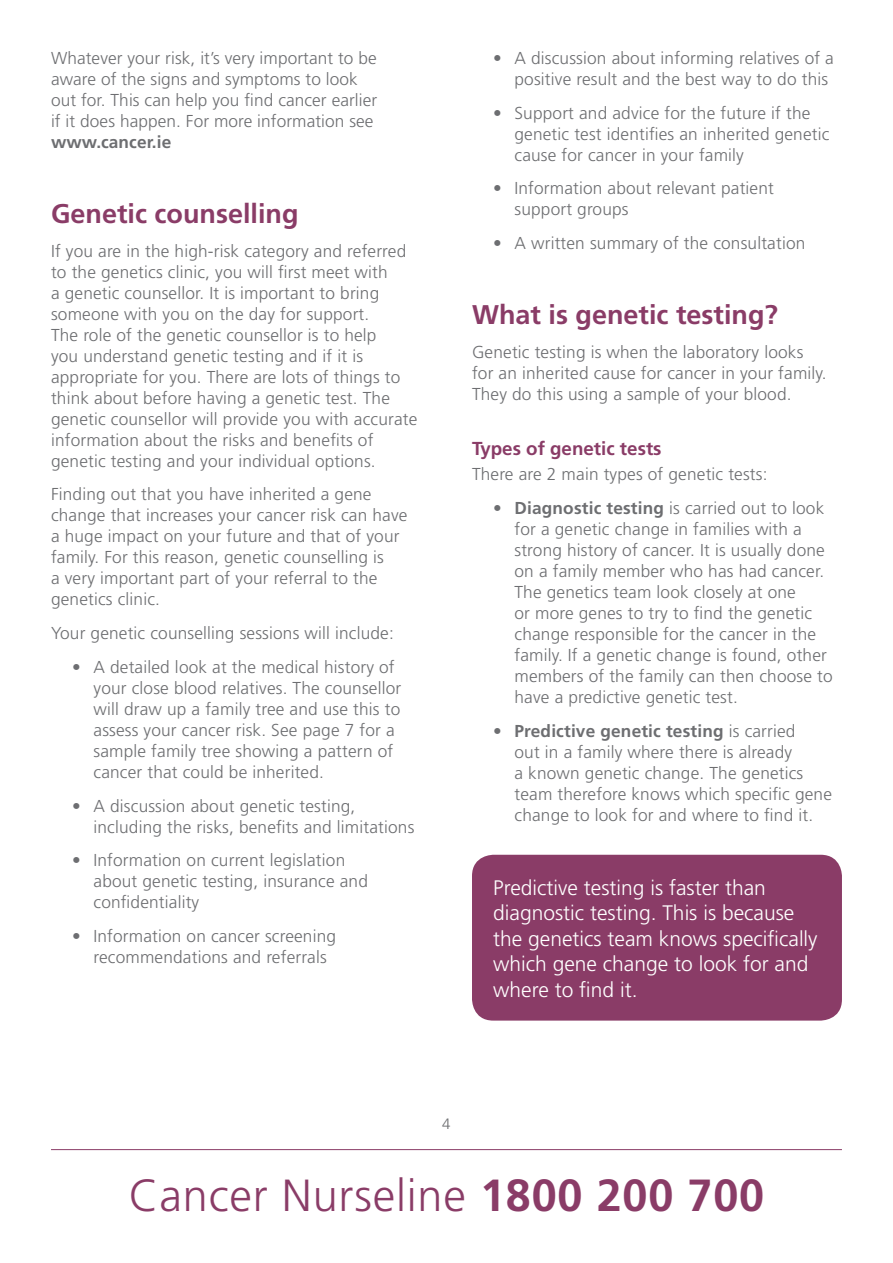
<style>
.page{position:relative;width:893px;height:1263px;background:#fff}
.page>*{position:absolute;margin:0;border:0;box-sizing:border-box;transform-origin:0 0}
.t1{font:300 45px "Frutiger";letter-spacing:.02em;color:#8a3c67}
.t2{font:700 27px "Frutiger";color:#8a3c67}
.t3{font:300 21px/25.5px "Frutiger";color:#fff}
.t4{font:700 18.75px "Frutiger";color:#8a3c67}
.t5{font:300 17.25px/21px "Frutiger";letter-spacing:.01em;color:#6d6e71}
.t6{font:700 17.25px "Frutiger";letter-spacing:.005em;color:#6d6e71}
.t7{font:300 15px "Frutiger";color:#6d6e71}
.s1{font-weight:700}
</style>
<div class="page">
<hr style="left:51px;top:1149px;width:791px;height:1px;background:#8a3c67">
<div style="left:472px;top:855px;width:370px;height:165px;background:#8a3c67;border-radius:21px"></div>
<p class="t5" style="left:51px;top:48px;width:328px">Whatever your risk, it’s very important to be aware of the signs and symptoms to look out for. This can help you find cancer earlier if it does happen. For more information see</p>
<p class="t6" style="left:51px;top:132px;width:122px">www.cancer.ie</p>
<h2 class="t2" style="left:51px;top:198px;width:249px">Genetic counselling</h2>
<p class="t5" style="left:51px;top:241px;width:368px">If you are in the high-risk category and referred to the genetics clinic, you will first meet with<br>a genetic counsellor. It is important to bring someone with you on the day for support.<br>The role of the genetic counsellor is to help<br>you understand genetic testing and if it is appropriate for you. There are lots of things to think about before having a genetic test. The genetic counsellor will provide you with accurate information about the risks and benefits of genetic testing and your individual options.</p>
<p class="t5" style="left:51px;top:484px;width:358px">Finding out that you have inherited a gene change that increases your cancer risk can have a huge impact on your future and that of your family. For this reason, genetic counselling is<br>a very important part of your referral to the genetics clinic.</p>
<p class="t5" style="left:51px;top:623px;width:344px">Your genetic counselling sessions will include:</p>
<p class="t5" style="left:94px;top:657px;width:309px;text-indent:-21px">• A detailed look at the medical history of your close blood relatives. The counsellor will draw up a family tree and use this to assess your cancer risk. See page 7 for a sample family tree showing a pattern of cancer that could be inherited.</p>
<p class="t5" style="left:94px;top:795px;width:322px;text-indent:-21px">• A discussion about genetic testing, including the risks, benefits and limitations</p>
<p class="t5" style="left:94px;top:850px;width:276px;text-indent:-21px">• Information on current legislation about genetic testing, insurance and confidentiality</p>
<p class="t5" style="left:94px;top:926px;width:244px;text-indent:-21px">• Information on cancer screening recommendations and referrals</p>
<p class="t5" style="left:514px;top:48px;width:321px;text-indent:-21px">• A discussion about informing relatives of a positive result and the best way to do this</p>
<p class="t5" style="left:514px;top:102px;width:316px;text-indent:-21px">• Support and advice for the future if the genetic test identifies an inherited genetic cause for cancer in your family</p>
<p class="t5" style="left:514px;top:178px;width:261px;text-indent:-21px">• Information about relevant patient support groups</p>
<p class="t5" style="left:493px;top:233px;width:314px">• A written summary of the consultation</p>
<h2 class="t2" style="left:472px;top:299px;width:308px">What is genetic testing?</h2>
<p class="t5" style="left:472px;top:342px;width:356px">Genetic testing is when the laboratory looks for an inherited cause for cancer in your family.<br>They do this using a sample of your blood.</p>
<p class="t4" style="left:472px;top:437px;width:191px">Types of genetic tests</p>
<p class="t5" style="left:472px;top:464px;width:297px">There are 2 main types of genetic tests:</p>
<p class="t5" style="left:514px;top:498px;width:320px;text-indent:-21px">• <span class="s1">Diagnostic testing</span> is carried out to look for a genetic change in families with a strong history of cancer. It is usually done on a family member who has had cancer.<br>The genetics team look closely at one<br>or more genes to try to find the genetic change responsible for the cancer in the family. If a genetic change is found, other members of the family can then choose to have a predictive genetic test.</p>
<p class="t5" style="left:514px;top:720px;width:319px;text-indent:-21px">• <span class="s1">Predictive genetic testing</span> is carried<br>out in a family where there is already<br>a known genetic change. The genetics team therefore knows which specific gene change to look for and where to find it.</p>
<p class="t3" style="left:493px;top:875px;width:326px">Predictive testing is faster than diagnostic testing. This is because the genetics team knows specifically which gene change to look for and where to find it.</p>
<p class="t7" style="left:442px;top:1116px;width:10px">4</p>
<h1 class="t1" style="left:129px;top:1169px;width:637px">Cancer Nurseline <span class="s1">1800 200 700</span></h1>
</div>
